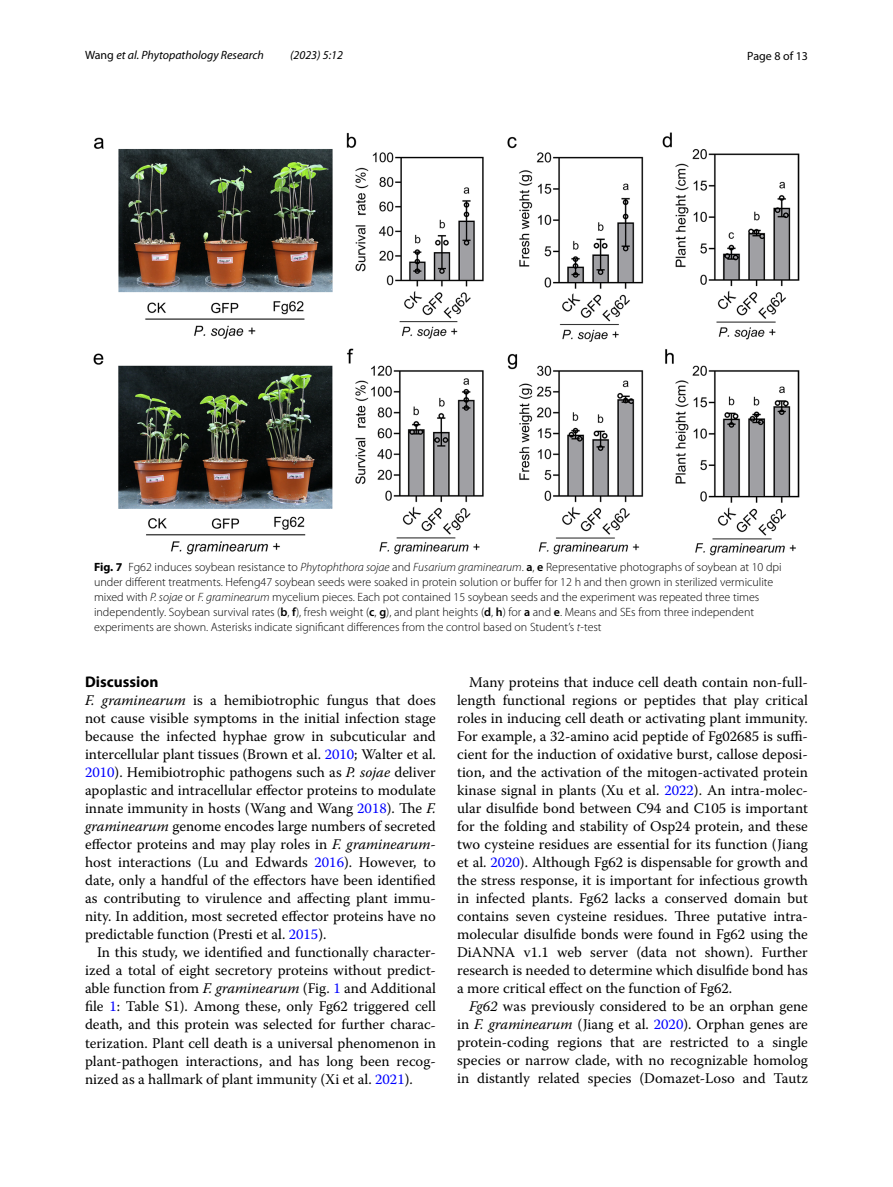
<style>
.page{position:relative;width:893px;height:1187px;background:#fff}
.page>*{position:absolute;margin:0;border:0;box-sizing:border-box;transform-origin:0 0}
.t1{font:700 15.45px "Myriad Pro";color:#000}
.t2{font:14.7px/18px "Warnock Pro";color:#000;text-align:justify}
.t3{font:300 12px/15px "Myriad Pro";color:#000}
.t4{font:italic 12px "Myriad Pro";color:#000}
.t5{font:12px "Myriad Pro";color:#000}
.s1{font-style:normal}
.s2{font-weight:700}
.s3{font-style:italic}
.s4{font-weight:600}
.s5{color:#00f}
</style>
<div class="page">
<img style="left:94px;top:133px;width:705px;height:422px">
<p class="t4" style="left:85px;top:48px;width:180px"><span class="s1">Wang</span> et al. Phytopathology Research</p>
<p class="t4" style="left:290px;top:48px;width:54px">(2023) 5:12</p>
<p class="t5" style="left:747px;top:48px;width:62px">Page 8 of 13</p>
<p class="t3" style="left:94px;top:559px;width:689px"><span class="s2">Fig. 7</span> Fg62 induces soybean resistance to <span class="s3">Phytophthora sojae</span> and <span class="s3">Fusarium graminearum</span>. <span class="s4">a</span>, <span class="s4">e</span> Representative photographs of soybean at 10 dpi under different treatments. Hefeng47 soybean seeds were soaked in protein solution or buffer for 12 h and then grown in sterilized vermiculite mixed with <span class="s3">P. sojae</span> or <span class="s3">F. graminearum</span> mycelium pieces. Each pot contained 15 soybean seeds and the experiment was repeated three times independently. Soybean survival rates (<span class="s4">b</span>, <span class="s4">f</span>), fresh weight (<span class="s4">c</span>, <span class="s4">g</span>), and plant heights (<span class="s4">d</span>, <span class="s4">h</span>) for <span class="s4">a</span> and <span class="s4">e</span>. Means and SEs from three independent experiments are shown. Asterisks indicate significant differences from the control based on Student’s <span class="s3">t</span>-test</p>
<p class="t1" style="left:85px;top:672px;width:75px">Discussion</p>
<p class="t2" style="left:85px;top:691px;width:352px"><span class="s3">F. graminearum</span> is a hemibiotrophic fungus that does not cause visible symptoms in the initial infection stage because the infected hyphae grow in subcuticular and intercellular plant tissues (Brown et al. <span class="s5">2010</span>; Walter et al.<br><span class="s5">2010</span>). Hemibiotrophic pathogens such as <span class="s3">P. sojae</span> deliver apoplastic and intracellular effector proteins to modulate innate immunity in hosts (Wang and Wang <span class="s5">2018</span>). The <span class="s3">F. graminearum</span> genome encodes large numbers of secreted effector proteins and may play roles in <span class="s3">F. graminearum&shy;</span>host interactions (Lu and Edwards <span class="s5">2016</span>). However, to date, only a handful of the effectors have been identified as contributing to virulence and affecting plant immu&shy;nity. In addition, most secreted effector proteins have no predictable function (Presti et al. <span class="s5">2015</span>).</p>
<p class="t2" style="left:85px;top:943px;width:352px;text-indent:12px">In this study, we identified and functionally character&shy;ized a total of eight secretory proteins without predict&shy;able function from <span class="s3">F. graminearum</span> (Fig. <span class="s5">1</span> and Additional file <span class="s5">1</span>: Table S1). Among these, only Fg62 triggered cell death, and this protein was selected for further charac&shy;terization. Plant cell death is a universal phenomenon in plant-pathogen interactions, and has long been recog&shy;nized as a hallmark of plant immunity (Xi et al. <span class="s5">2021</span>).</p>
<p class="t2" style="left:457px;top:672px;width:352px;text-indent:12px">Many proteins that induce cell death contain non-full&shy;length functional regions or peptides that play critical roles in inducing cell death or activating plant immunity.<br>For example, a 32-amino acid peptide of Fg02685 is suffi&shy;cient for the induction of oxidative burst, callose deposi&shy;tion, and the activation of the mitogen-activated protein kinase signal in plants (Xu et al. <span class="s5">2022</span>). An intra-molec&shy;ular disulfide bond between C94 and C105 is important for the folding and stability of Osp24 protein, and these two cysteine residues are essential for its function (Jiang et al. <span class="s5">2020</span>). Although Fg62 is dispensable for growth and the stress response, it is important for infectious growth in infected plants. Fg62 lacks a conserved domain but contains seven cysteine residues. Three putative intra&shy;molecular disulfide bonds were found in Fg62 using the DiANNA v1.1 web server (data not shown). Further research is needed to determine which disulfide bond has a more critical effect on the function of Fg62.</p>
<p class="t2" style="left:457px;top:996px;width:352px;text-indent:12px"><span class="s3">Fg62</span> was previously considered to be an orphan gene in <span class="s3">F. graminearum</span> (Jiang et al. <span class="s5">2020</span>). Orphan genes are protein-coding regions that are restricted to a single species or narrow clade, with no recognizable homolog in distantly related species (Domazet-Loso and Tautz</p>
</div>
